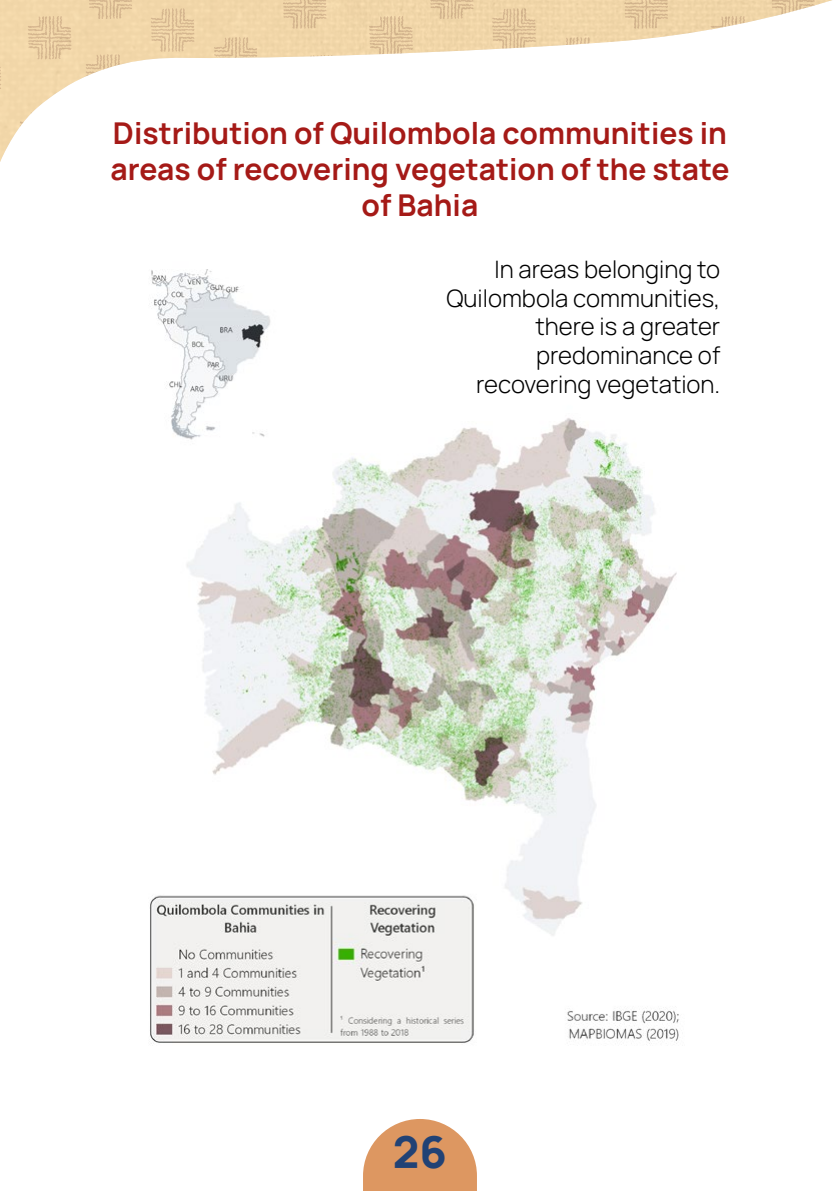
<style>
.page{position:relative;width:840px;height:1191px;background:#fff}
.page>*{position:absolute;margin:0;border:0;box-sizing:border-box;transform-origin:0 0}
.t1{font:800 44px "Manrope";color:#214275}
.t2{font:700 30px/36px "Manrope";color:#a51a17;text-align:center}
.t3{font:300 24px/28.8px "Manrope";color:#000;text-align:right}
</style>
<div class="page">
<svg style="left:363px;top:1119px;width:113px;height:72px"></svg>
<svg style="left:0;top:0;width:814px;height:162px"></svg>
<img style="left:150px;top:269px;width:529px;height:775px">
<p class="t2" style="left:110px;top:114px;width:620px">Distribution of Quilombola communities in areas of recovering vegetation of the state of Bahia</p>
<p class="t3" style="left:446px;top:253px;width:275px">In areas belonging to<br>Quilombola communities, there is a greater predominance of recovering vegetation.</p>
<h1 class="t1" style="left:393px;top:1120px;width:55px">26</h1>
</div>
